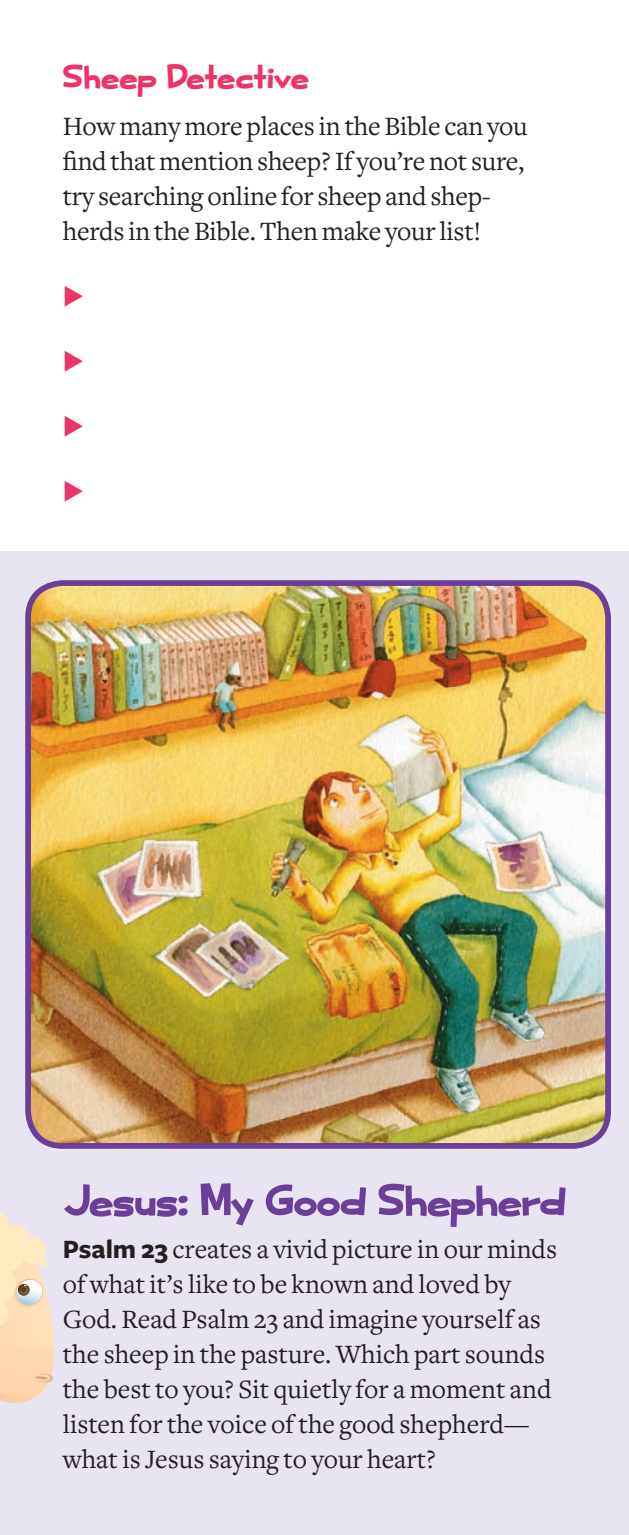
<style>
.page{position:relative;width:629px;height:1535px;background:#fff}
.page>*{position:absolute;margin:0;border:0;box-sizing:border-box;transform-origin:0 0}
.t1{font:50px "Spruce AOE";letter-spacing:-.02em;color:#6b3e98}
.t2{font:37.5px "Spruce AOE";letter-spacing:-.02em;color:#ee3367}
.t3{font:27.5px/35px "Freight Text";color:#231f20}
.s1{font-family:"Freight Sans";font-weight:700}
</style>
<div class="page">
<div style="left:0;top:550px;width:629px;height:984px;background:#e9e4f1"></div>
<img style="left:32px;top:587px;width:576px;height:558px">
<div style="left:25px;top:580px;width:586px;height:568px;border:6px solid #6b3e98;border-radius:35px"></div>
<svg style="left:0;top:1212px;width:54px;height:191px"></svg>
<h2 class="t2" style="left:63px;top:52px;width:248px">Sheep Detective</h2>
<p class="t3" style="left:63px;top:109px;width:466px">How many more places in the Bible can you find that mention sheep? If you’re not sure, try searching online for sheep and shep&shy;herds in the Bible. Then make your list!</p>
<h1 class="t1" style="left:63px;top:1168px;width:505px">Jesus: My Good Shepherd</h1>
<p class="t3" style="left:63px;top:1232px;width:496px"><span class="s1">Psalm 23</span> creates a vivid picture in our minds of what it’s like to be known and loved by God. Read Psalm 23 and imagine yourself as the sheep in the pasture. Which part sounds the best to you? Sit quietly for a moment and listen for the voice of the good shepherd— what is Jesus saying to your heart?</p>
</div>
